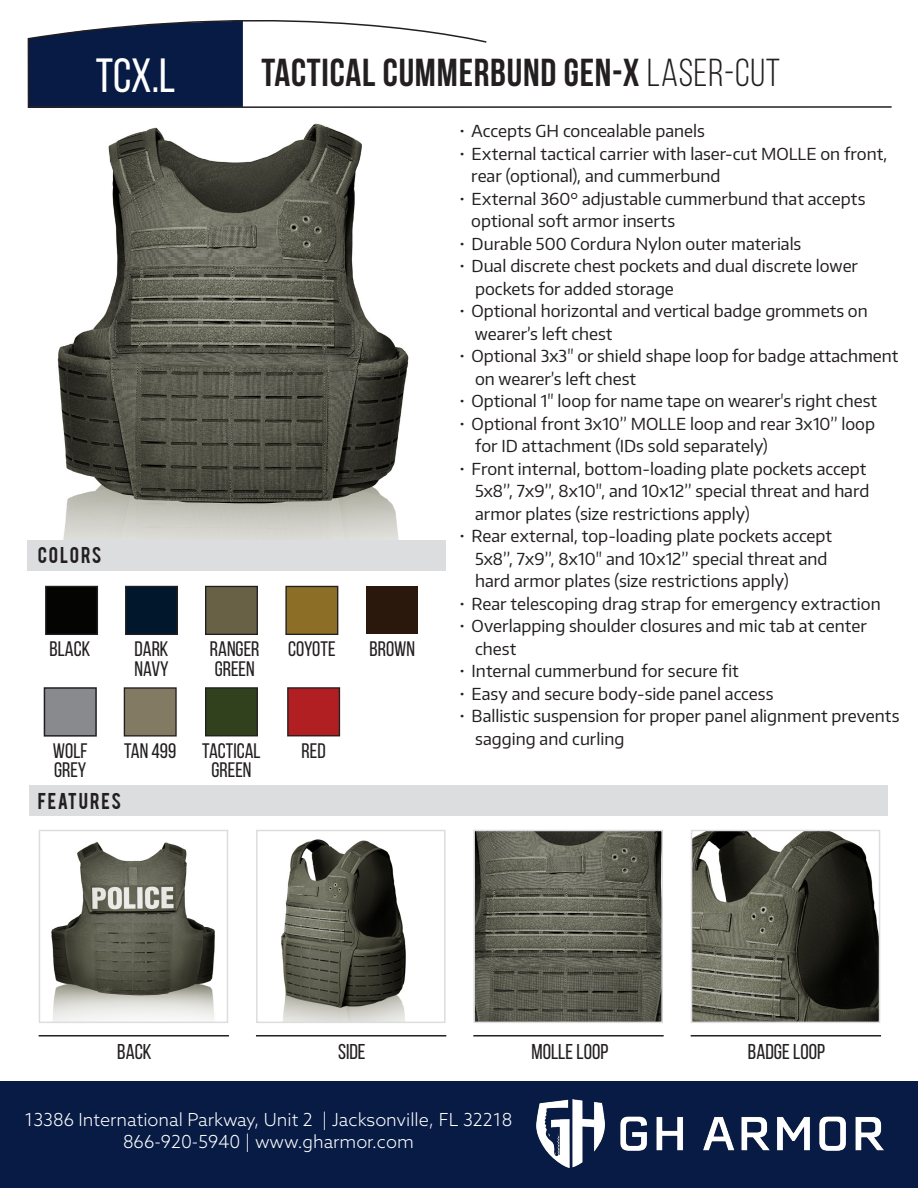
<style>
.page{position:relative;width:918px;height:1188px;background:#fff}
.page>*{position:absolute;margin:0;border:0;box-sizing:border-box;transform-origin:0 0}
.t1{font:48px "Bebas Neue";color:#fff}
.t2{font:700 39px "Bebas Neue";letter-spacing:.02em;color:#231f20}
.t3{font:21.45px "Bebas Neue";color:#231f20}
.t4{font:21px/19.5px "Bebas Neue";color:#231f20}
.t5{font:300 18px "Azo Sans";color:#fff}
.t6{font:18px "Bebas";letter-spacing:.09em;color:#231f20}
.t7{font:16.5px/22.5px "Encode Sans";color:#231f20}
.s1{font-weight:400}
</style>
<div class="page">
<img style="left:57px;top:123px;width:389px;height:436px">
<div style="left:29px;top:786px;width:859px;height:30px;background:#dcdddf"></div>
<div style="left:27px;top:540px;width:418px;height:31px;background:#dcdddf"></div>
<img style="left:51px;top:842px;width:164px;height:178px">
<div style="left:39px;top:830px;width:189px;height:193px;border:2px solid #dcdddf"></div>
<hr style="left:39px;top:1035px;width:190px;height:2px;background:#231f20">
<img style="left:281px;top:839px;width:125px;height:181px">
<div style="left:256px;top:830px;width:190px;height:193px;border:2px solid #dcdddf"></div>
<hr style="left:256px;top:1035px;width:190px;height:2px;background:#231f20">
<img style="left:476px;top:833px;width:184px;height:187px">
<div style="left:473px;top:830px;width:190px;height:193px;border:2px solid #dcdddf"></div>
<hr style="left:473px;top:1035px;width:191px;height:2px;background:#231f20">
<img style="left:694px;top:833px;width:183px;height:187px">
<div style="left:691px;top:830px;width:189px;height:193px;border:2px solid #dcdddf"></div>
<hr style="left:691px;top:1035px;width:190px;height:2px;background:#231f20">
<svg style="left:27px;top:20px;width:865px;height:88px"></svg>
<div style="left:0;top:1081px;width:918px;height:107px;background:#071b44"></div>
<img style="left:537px;top:1099px;width:347px;height:69px">
<div style="left:46px;top:586px;width:51px;height:48px;background:#040503"></div>
<div style="left:45px;top:586px;width:53px;height:49px;border:1px solid #231f20"></div>
<div style="left:126px;top:586px;width:51px;height:48px;background:#00172c"></div>
<div style="left:125px;top:586px;width:53px;height:49px;border:1px solid #231f20"></div>
<div style="left:206px;top:586px;width:51px;height:48px;background:#686145"></div>
<div style="left:205px;top:586px;width:53px;height:49px;border:1px solid #231f20"></div>
<div style="left:286px;top:586px;width:52px;height:48px;background:#8c6e27"></div>
<div style="left:285px;top:586px;width:53px;height:49px;border:1px solid #231f20"></div>
<div style="left:44px;top:687px;width:53px;height:50px;background:#888a8d;border:2px solid #231f20"></div>
<div style="left:124px;top:688px;width:52px;height:48px;background:#837a64"></div>
<div style="left:124px;top:687px;width:53px;height:50px;border:1px solid #231f20"></div>
<div style="left:206px;top:688px;width:51px;height:48px;background:#31411d"></div>
<div style="left:205px;top:687px;width:53px;height:49px;border:1px solid #231f20"></div>
<div style="left:288px;top:688px;width:51px;height:48px;background:#b21f23"></div>
<div style="left:287px;top:687px;width:53px;height:49px;border:1px solid #231f20"></div>
<div style="left:367px;top:586px;width:51px;height:48px;background:#2b180c"></div>
<p class="t1" style="left:96px;top:49px;width:81px">TCX.L</p>
<p class="t2" style="left:261px;top:51px;width:520px">TACTICAL CUMMERBUND GEN-X <span class="s1">LASER-CUT</span></p>
<p class="t6" style="left:38px;top:542px;width:65px">COLORS</p>
<p class="t4" style="left:50px;top:639px;width:42px">BLACK</p>
<p class="t4" style="left:134px;top:639px;width:36px">DARK<br>NAVY</p>
<p class="t4" style="left:210px;top:639px;width:51px">RANGER</p>
<p class="t4" style="left:215px;top:659px;width:42px">GREEN</p>
<p class="t4" style="left:288px;top:639px;width:49px">COYOTE</p>
<p class="t4" style="left:53px;top:741px;width:36px">WOLF</p>
<p class="t4" style="left:54px;top:760px;width:34px">GREY</p>
<p class="t4" style="left:124px;top:741px;width:54px">TAN 499</p>
<p class="t4" style="left:202px;top:741px;width:60px;text-align:center">TACTICAL<br>GREEN</p>
<p class="t4" style="left:302px;top:741px;width:26px">RED</p>
<p class="t6" style="left:38px;top:788px;width:85px">FEATURES</p>
<p class="t4" style="left:370px;top:639px;width:47px">BROWN</p>
<p class="t7" style="left:460px;top:119px;width:247px">• Accepts GH concealable panels</p>
<p class="t7" style="left:460px;top:142px;width:429px">• External tactical carrier with laser-cut MOLLE on front,</p>
<p class="t7" style="left:471px;top:164px;width:251px">rear (optional), and cummerbund</p>
<p class="t7" style="left:460px;top:187px;width:407px">• External 360° adjustable cummerbund that accepts</p>
<p class="t7" style="left:471px;top:209px;width:205px">optional soft armor inserts</p>
<p class="t7" style="left:460px;top:232px;width:343px">• Durable 500 Cordura Nylon outer materials</p>
<p class="t7" style="left:460px;top:254px;width:400px">• Dual discrete chest pockets and dual discrete lower</p>
<p class="t7" style="left:475px;top:277px;width:200px">pockets for added storage</p>
<p class="t7" style="left:460px;top:299px;width:410px">• Optional horizontal and vertical badge grommets on</p>
<p class="t7" style="left:475px;top:322px;width:139px">wearer’s left chest</p>
<p class="t7" style="left:460px;top:344px;width:440px">• Optional 3x3" or shield shape loop for badge attachment</p>
<p class="t7" style="left:475px;top:367px;width:163px">on wearer’s left chest</p>
<p class="t7" style="left:460px;top:389px;width:419px">• Optional 1" loop for name tape on wearer's right chest</p>
<p class="t7" style="left:475px;top:412px;width:401px;text-indent:-16px">• Optional front 3x10” MOLLE loop and rear 3x10” loop for ID attachment (IDs sold separately)</p>
<p class="t7" style="left:460px;top:457px;width:408px">• Front internal, bottom-loading plate pockets accept</p>
<p class="t7" style="left:475px;top:479px;width:396px">5x8”, 7x9”, 8x10", and 10x12” special threat and hard</p>
<p class="t7" style="left:475px;top:502px;width:276px">armor plates (size restrictions apply)</p>
<p class="t7" style="left:460px;top:524px;width:374px">• Rear external, top-loading plate pockets accept</p>
<p class="t7" style="left:475px;top:547px;width:354px">5x8”, 7x9”, 8x10" and 10x12” special threat and hard armor plates (size restrictions apply)</p>
<p class="t7" style="left:460px;top:592px;width:423px">• Rear telescoping drag strap for emergency extraction</p>
<p class="t7" style="left:460px;top:614px;width:409px">• Overlapping shoulder closures and mic tab at center</p>
<p class="t7" style="left:475px;top:637px;width:43px">chest</p>
<p class="t7" style="left:460px;top:659px;width:281px">• Internal cummerbund for secure fit</p>
<p class="t7" style="left:460px;top:682px;width:315px">• Easy and secure body-side panel access</p>
<p class="t7" style="left:460px;top:704px;width:441px">• Ballistic suspension for proper panel alignment prevents</p>
<p class="t7" style="left:475px;top:727px;width:151px">sagging and curling</p>
<p class="t3" style="left:117px;top:1040px;width:36px">BACK</p>
<p class="t3" style="left:338px;top:1040px;width:29px">SIDE</p>
<p class="t3" style="left:532px;top:1040px;width:79px">MOLLE LOOP</p>
<p class="t3" style="left:748px;top:1040px;width:79px">BADGE LOOP</p>
<p class="t5" style="left:25px;top:1108px;width:489px">13386 International Parkway, Unit 2 | Jacksonville, FL 32218</p>
<p class="t5" style="left:123px;top:1130px;width:292px">866-920-5940 | www.gharmor.com</p>
</div>
